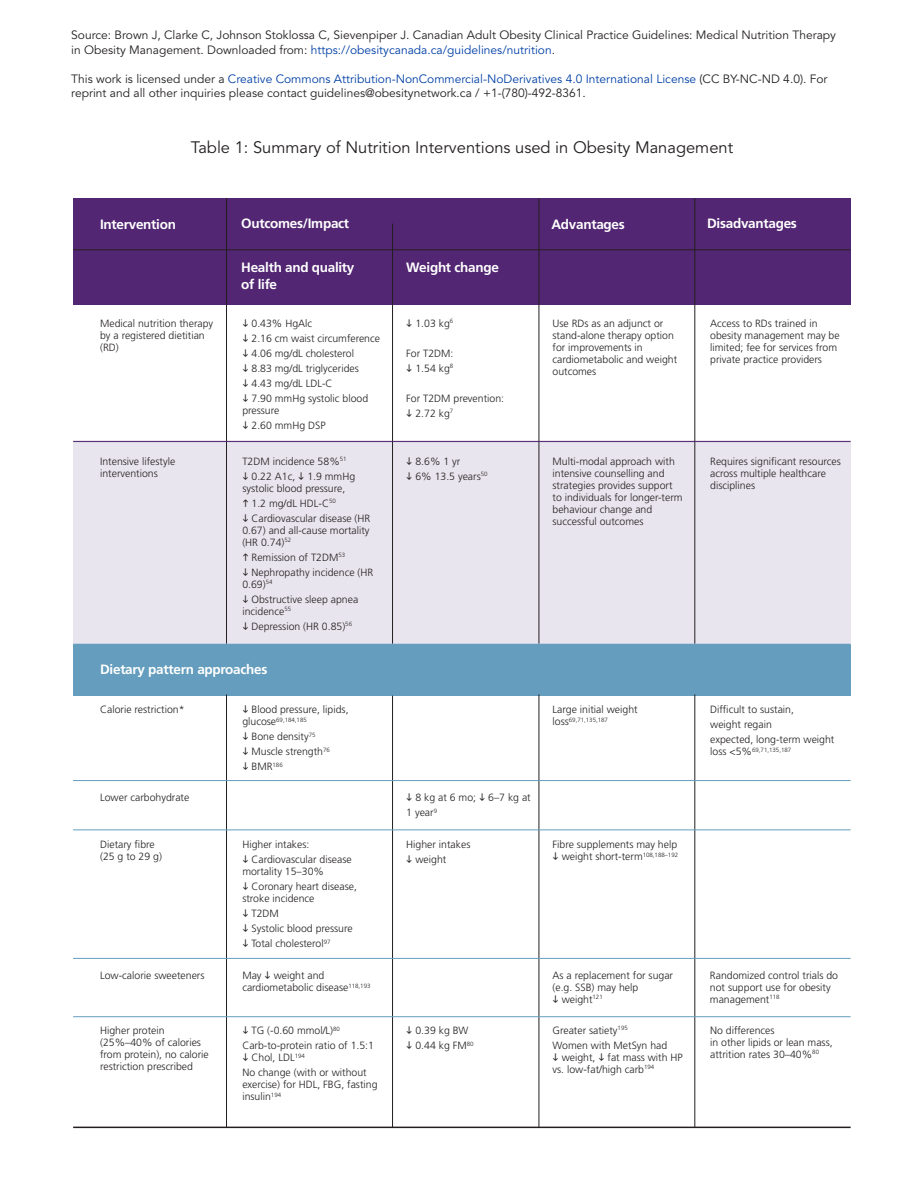
<style>
.page{position:relative;width:918px;height:1188px;background:#fff}
.page>*{position:absolute;margin:0;border:0;box-sizing:border-box;transform-origin:0 0}
.t1{font:16.5px "Avenir LT Std";color:#231f20}
.t2{font:700 13.5px/16.5px "Frutiger LT Std";letter-spacing:-.02em;color:#fff}
.t3{font:12px/14.4px "Avenir LT Std";color:#231f20}
.t4{font:300 10.5px/12px "Frutiger LT Std";color:#231f20}
.t5{font:300 6.15px "Frutiger LT Std";color:#231f20}
.s1{color:#0040a6}
.s2{font-size:10.5px}
</style>
<div class="page">
<div style="left:73px;top:441px;width:778px;height:204px;background:#e9e5ee"></div>
<div style="left:73px;top:198px;width:778px;height:107px;background:#522672"></div>
<div style="left:73px;top:645px;width:778px;height:51px;background:#649dbd"></div>
<hr style="left:226px;top:198px;width:1px;height:446px;background:#231f20">
<hr style="left:226px;top:695px;width:1px;height:432px;background:#231f20">
<hr style="left:392px;top:224px;width:1px;height:420px;background:#231f20">
<hr style="left:392px;top:696px;width:1px;height:431px;background:#231f20">
<hr style="left:539px;top:198px;width:1px;height:446px;background:#231f20">
<hr style="left:539px;top:695px;width:1px;height:432px;background:#231f20">
<hr style="left:694px;top:198px;width:1px;height:446px;background:#231f20">
<hr style="left:694px;top:695px;width:1px;height:432px;background:#231f20">
<hr style="left:73px;top:441px;width:778px;height:1px;background:#522672">
<hr style="left:73px;top:780px;width:778px;height:1px;background:#649dbd">
<hr style="left:73px;top:830px;width:778px;height:1px;background:#649dbd">
<hr style="left:73px;top:958px;width:778px;height:1px;background:#649dbd">
<hr style="left:73px;top:1016px;width:778px;height:1px;background:#649dbd">
<hr style="left:73px;top:1127px;width:778px;height:1px;background:#231f20">
<hr style="left:73px;top:644px;width:778px;height:1px;background:#649dbd">
<hr style="left:73px;top:249px;width:778px;height:1px;background:#231f20">
<p class="t3" style="left:71px;top:28px;width:766px">Source: Brown J, Clarke C, Johnson Stoklossa C, Sievenpiper J. Canadian Adult Obesity Clinical Practice Guidelines: Medical Nutrition Therapy in Obesity Management. Downloaded from: <span class="s1">https://obesitycanada.ca/guidelines/nutrition</span>.</p>
<p class="t3" style="left:71px;top:72px;width:758px">This work is licensed under a <span class="s1">Creative Commons Attribution-NonCommercial-NoDerivatives 4.0 International License</span> (CC BY-NC-ND 4.0). For reprint and all other inquiries please contact guidelines@obesitynetwork.ca / +1-(780)-492-8361.</p>
<p class="t1" style="left:191px;top:138px;width:544px">Table 1: Summary of Nutrition Interventions used in Obesity Management</p>
<p class="t2" style="left:100px;top:216px;width:77px">Intervention</p>
<p class="t2" style="left:241px;top:215px;width:109px">Outcomes/Impact</p>
<p class="t2" style="left:241px;top:259px;width:115px">Health and quality of life</p>
<p class="t2" style="left:406px;top:259px;width:94px">Weight change</p>
<p class="t2" style="left:552px;top:216px;width:75px">Advantages</p>
<p class="t2" style="left:707px;top:215px;width:91px">Disadvantages</p>
<p class="t4" style="left:100px;top:317px;width:115px">Medical nutrition therapy by a registered dietitian (RD)</p>
<p class="t4" style="left:100px;top:455px;width:77px">Intensive lifestyle interventions</p>
<p class="t4" style="left:252px;top:317px;width:62px">0.43% HgAlc</p>
<p class="t4" style="left:252px;top:332px;width:130px">2.16 cm waist circumference</p>
<p class="t4" style="left:252px;top:347px;width:104px">4.06 mg/dL cholesterol</p>
<p class="t4" style="left:252px;top:362px;width:109px">8.83 mg/dL triglycerides</p>
<p class="t4" style="left:252px;top:377px;width:83px">4.43 mg/dL LDL-C</p>
<p class="t4" style="left:242px;top:392px;width:127px;text-indent:9px">7.90 mmHg systolic blood pressure</p>
<p class="t4" style="left:252px;top:419px;width:76px">2.60 mmHg DSP</p>
<p class="t4" style="left:242px;top:455px;width:106px">T2DM incidence 58%<sup>51</sup></p>
<p class="t4" style="left:242px;top:470px;width:114px;text-indent:9px">0.22 A1c, 1.9 mmHg systolic blood pressure,</p>
<p class="t4" style="left:252px;top:497px;width:86px">1.2 mg/dL HDL-C<sup>50</sup></p>
<p class="t4" style="left:242px;top:512px;width:129px;text-align:justify;text-indent:9px">Cardiovascular disease (HR 0.67) and all-cause mortality (HR 0.74)<sup>52</sup></p>
<p class="t4" style="left:252px;top:551px;width:95px">Remission of T2DM<sup>53</sup></p>
<p class="t4" style="left:242px;top:566px;width:132px;text-indent:9px">Nephropathy incidence (HR<br>0.69)<sup>54</sup></p>
<p class="t4" style="left:242px;top:593px;width:117px;text-indent:9px">Obstructive sleep apnea incidence<sup>55</sup></p>
<p class="t4" style="left:252px;top:620px;width:102px">Depression (HR 0.85)<sup>56</sup></p>
<p class="t4" style="left:415px;top:317px;width:39px">1.03 kg<sup>6</sup></p>
<p class="t4" style="left:406px;top:347px;width:49px">For T2DM:</p>
<p class="t4" style="left:415px;top:362px;width:39px">1.54 kg<sup>8</sup></p>
<p class="t4" style="left:406px;top:392px;width:99px">For T2DM prevention:</p>
<p class="t4" style="left:415px;top:407px;width:39px">2.72 kg<sup>7</sup></p>
<p class="t4" style="left:415px;top:456px;width:46px">8.6% 1 yr</p>
<p class="t4" style="left:415px;top:471px;width:74px">6% 13.5 years<sup>50</sup></p>
<p class="t4" style="left:553px;top:317px;width:126px">Use RDs as an adjunct or stand-alone therapy option for improvements in cardiometabolic and weight outcomes</p>
<p class="t4" style="left:710px;top:317px;width:131px">Access to RDs trained in obesity management may be limited; fee for services from private practice providers</p>
<p class="t4" style="left:553px;top:455px;width:132px">Multi-modal approach with intensive counselling and strategies provides support to individuals for longer-term behaviour change and successful outcomes</p>
<p class="t4" style="left:710px;top:455px;width:132px">Requires significant resources across multiple healthcare disciplines</p>
<p class="t2" style="left:100px;top:661px;width:169px">Dietary pattern approaches</p>
<p class="t4" style="left:100px;top:704px;width:86px">Calorie restriction*</p>
<p class="t4" style="left:252px;top:704px;width:99px">Blood pressure, lipids,</p>
<p class="t5" style="left:242px;top:716px;width:66px"><span class="s2">glucose</span>69,184,185</p>
<p class="t4" style="left:252px;top:731px;width:65px">Bone density<sup>75</sup></p>
<p class="t4" style="left:252px;top:746px;width:80px">Muscle strength<sup>76</sup></p>
<p class="t4" style="left:252px;top:761px;width:33px">BMR<sup>186</sup></p>
<p class="t4" style="left:553px;top:704px;width:87px">Large initial weight</p>
<p class="t5" style="left:553px;top:716px;width:57px"><span class="s2">loss</span>69,71,135,187</p>
<p class="t4" style="left:710px;top:704px;width:85px">Difficult to sustain,</p>
<p class="t4" style="left:710px;top:719px;width:63px">weight regain</p>
<p class="t4" style="left:710px;top:734px;width:126px">expected, long-term weight</p>
<p class="t5" style="left:710px;top:746px;width:83px"><span class="s2">loss &lt;5%</span>69,71,135,187</p>
<p class="t4" style="left:100px;top:791px;width:91px">Lower carbohydrate</p>
<p class="t4" style="left:406px;top:790px;width:126px;line-height:15px;text-indent:9px">8 kg at 6 mo; 6–7 kg at<br>1 year<sup>9</sup></p>
<p class="t4" style="left:100px;top:839px;width:56px">Dietary fibre</p>
<p class="t4" style="left:100px;top:851px;width:63px">(25 g to 29 g)</p>
<p class="t4" style="left:100px;top:969px;width:106px">Low-calorie sweeteners</p>
<p class="t4" style="left:100px;top:1024px;width:66px">Higher protein</p>
<p class="t4" style="left:100px;top:1036px;width:110px">(25%–40% of calories from protein), no calorie restriction prescribed</p>
<p class="t4" style="left:242px;top:839px;width:69px">Higher intakes:</p>
<p class="t4" style="left:242px;top:854px;width:111px;text-indent:9px">Cardiovascular disease mortality 15–30%</p>
<p class="t4" style="left:242px;top:881px;width:116px;text-indent:9px">Coronary heart disease, stroke incidence</p>
<p class="t4" style="left:252px;top:908px;width:29px">T2DM</p>
<p class="t4" style="left:252px;top:923px;width:103px">Systolic blood pressure</p>
<p class="t4" style="left:252px;top:938px;width:80px">Total cholesterol<sup>97</sup></p>
<p class="t4" style="left:242px;top:970px;width:84px">May weight and</p>
<p class="t4" style="left:242px;top:982px;width:130px">cardiometabolic disease<sup>118,193</sup></p>
<p class="t4" style="left:252px;top:1025px;width:90px">TG (-0.60 mmol/L)<sup>80</sup></p>
<p class="t4" style="left:242px;top:1040px;width:133px">Carb-to-protein ratio of 1.5:1</p>
<p class="t4" style="left:252px;top:1052px;width:55px">Chol, LDL<sup>194</sup></p>
<p class="t4" style="left:242px;top:1067px;width:137px">No change (with or without exercise) for HDL, FBG, fasting insulin<sup>194</sup></p>
<p class="t4" style="left:406px;top:839px;width:66px">Higher intakes</p>
<p class="t4" style="left:415px;top:854px;width:32px">weight</p>
<p class="t4" style="left:415px;top:1025px;width:55px">0.39 kg BW</p>
<p class="t4" style="left:415px;top:1040px;width:60px">0.44 kg FM<sup>80</sup></p>
<p class="t4" style="left:553px;top:839px;width:127px;text-align:right">Fibre supplements may help weight short-term<sup>108,188–192</sup></p>
<p class="t4" style="left:553px;top:969px;width:122px">As a replacement for sugar</p>
<p class="t4" style="left:553px;top:981px;width:87px">(e.g. SSB) may help</p>
<p class="t4" style="left:562px;top:993px;width:43px">weight<sup>121</sup></p>
<p class="t4" style="left:553px;top:1024px;width:77px">Greater satiety<sup>195</sup></p>
<p class="t4" style="left:553px;top:1039px;width:116px">Women with MetSyn had</p>
<p class="t4" style="left:562px;top:1051px;width:123px">weight, fat mass with HP</p>
<p class="t4" style="left:553px;top:1063px;width:103px">vs. low-fat/high carb<sup>194</sup></p>
<p class="t4" style="left:710px;top:969px;width:130px">Randomized control trials do not support use for obesity management<sup>118</sup></p>
<p class="t4" style="left:710px;top:1024px;width:66px">No differences</p>
<p class="t4" style="left:710px;top:1036px;width:124px">in other lipids or lean mass, attrition rates 30–40%<sup>80</sup></p>
</div>
